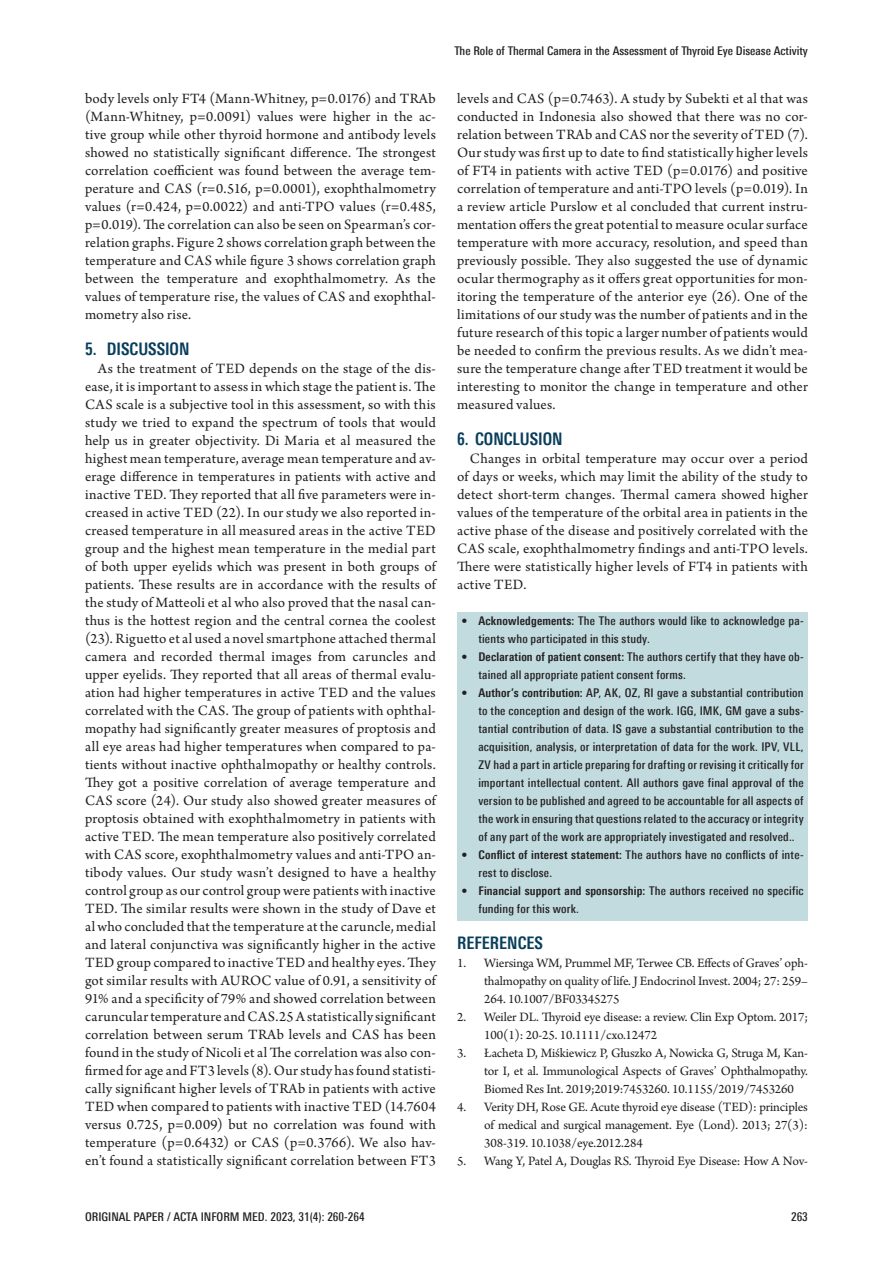
<style>
.page{position:relative;width:893px;height:1263px;background:#fff}
.page>*{position:absolute;margin:0;border:0;box-sizing:border-box;transform-origin:0 0}
.t1{font:700 condensed 17.4px "Univers Next Pro";color:#093e5b;scale:.95 1}
.t2{font:15px/18px "Arno Pro";letter-spacing:.015em;color:#231f20;text-align:justify}
.t3{font:13.5px/18px "Arno Pro";letter-spacing:-.01em;color:#231f20;text-align:justify}
.t4{font:500 condensed 12px/18px "Univers Next Pro";letter-spacing:.015em;color:#231f20}
.s1{font-weight:700}
</style>
<div class="page">
<div style="left:457px;top:612px;width:351px;height:38px;background:#c1dbdf"></div>
<div style="left:457px;top:648px;width:351px;height:38px;background:#c1dbdf"></div>
<div style="left:457px;top:684px;width:351px;height:164px;background:#c1dbdf"></div>
<div style="left:457px;top:846px;width:351px;height:38px;background:#c1dbdf"></div>
<div style="left:457px;top:882px;width:351px;height:38px;background:#c1dbdf"></div>
<p class="t2" style="left:85px;top:90px;width:352px">body levels only FT4 (Mann-Whitney, p=0.0176) and TRAb (Mann-Whitney, p=0.0091) values were higher in the ac&shy;tive group while other thyroid hormone and antibody levels showed no statistically significant difference. The strongest correlation coefficient was found between the average tem&shy;perature and CAS (r=0.516, p=0.0001), exophthalmometry values (r=0.424, p=0.0022) and anti-TPO values (r=0.485, p=0.019). The correlation can also be seen on Spearman’s cor&shy;relation graphs. Figure 2 shows correlation graph between the temperature and CAS while figure 3 shows correlation graph between the temperature and exophthalmometry. As the values of temperature rise, the values of CAS and exophthal&shy;mometry also rise.</p>
<p class="t1" style="left:85px;top:339px;width:111px">5. DISCUSSION</p>
<p class="t2" style="left:85px;top:360px;width:352px;text-indent:13px">As the treatment of TED depends on the stage of the dis&shy;ease, it is important to assess in which stage the patient is. The CAS scale is a subjective tool in this assessment, so with this study we tried to expand the spectrum of tools that would help us in greater objectivity. Di Maria et al measured the highest mean temperature, average mean temperature and av&shy;erage difference in temperatures in patients with active and inactive TED. They reported that all five parameters were in&shy;creased in active TED (22). In our study we also reported in&shy;creased temperature in all measured areas in the active TED group and the highest mean temperature in the medial part of both upper eyelids which was present in both groups of patients. These results are in accordance with the results of the study of Matteoli et al who also proved that the nasal can&shy;thus is the hottest region and the central cornea the coolest (23). Riguetto et al used a novel smartphone attached thermal camera and recorded thermal images from caruncles and upper eyelids. They reported that all areas of thermal evalu&shy;ation had higher temperatures in active TED and the values correlated with the CAS. The group of patients with ophthal&shy;mopathy had significantly greater measures of proptosis and all eye areas had higher temperatures when compared to pa&shy;tients without inactive ophthalmopathy or healthy controls.<br>They got a positive correlation of average temperature and CAS score (24). Our study also showed greater measures of proptosis obtained with exophthalmometry in patients with active TED. The mean temperature also positively correlated with CAS score, exophthalmometry values and anti-TPO an&shy;tibody values. Our study wasn’t designed to have a healthy control group as our control group were patients with inactive TED. The similar results were shown in the study of Dave et al who concluded that the temperature at the caruncle, medial and lateral conjunctiva was significantly higher in the active TED group compared to inactive TED and healthy eyes. They got similar results with AUROC value of 0.91, a sensitivity of 91% and a specificity of 79% and showed correlation between caruncular temperature and CAS.25 A statistically significant correlation between serum TRAb levels and CAS has been found in the study of Nicoli et al The correlation was also con&shy;firmed for age and FT3 levels (8). Our study has found statisti&shy;cally significant higher levels of TRAb in patients with active TED when compared to patients with inactive TED (14.7604 versus 0.725, p=0.009) but no correlation was found with temperature (p=0.6432) or CAS (p=0.3766). We also hav&shy;en’t found a statistically significant correlation between FT3</p>
<p class="t4" style="left:454px;top:42px;width:355px">The Role of Thermal Camera in the Assessment of Thyroid Eye Disease Activity</p>
<p class="t2" style="left:457px;top:90px;width:352px">levels and CAS (p=0.7463). A study by Subekti et al that was conducted in Indonesia also showed that there was no cor&shy;relation between TRAb and CAS nor the severity of TED (7).<br>Our study was first up to date to find statistically higher levels of FT4 in patients with active TED (p=0.0176) and positive correlation of temperature and anti-TPO levels (p=0.019). In a review article Purslow et al concluded that current instru&shy;mentation offers the great potential to measure ocular surface temperature with more accuracy, resolution, and speed than previously possible. They also suggested the use of dynamic ocular thermography as it offers great opportunities for mon&shy;itoring the temperature of the anterior eye (26). One of the limitations of our study was the number of patients and in the future research of this topic a larger number of patients would be needed to confirm the previous results. As we didn’t mea&shy;sure the temperature change after TED treatment it would be interesting to monitor the change in temperature and other measured values.</p>
<p class="t1" style="left:457px;top:429px;width:113px">6. CONCLUSION</p>
<p class="t2" style="left:457px;top:450px;width:352px;text-indent:13px">Changes in orbital temperature may occur over a period of days or weeks, which may limit the ability of the study to detect short-term changes. Thermal camera showed higher values of the temperature of the orbital area in patients in the active phase of the disease and positively correlated with the CAS scale, exophthalmometry findings and anti-TPO levels.<br>There were statistically higher levels of FT4 in patients with active TED.</p>
<p class="t4" style="left:478px;top:612px;width:327px;text-indent:-17px">• <span class="s1">Acknowledgements:</span> The The authors would like to acknowledge pa&shy;tients who participated in this study.</p>
<p class="t4" style="left:478px;top:648px;width:327px;text-indent:-17px">• <span class="s1">Declaration of patient consent:</span> The authors certify that they have ob&shy;tained all appropriate patient consent forms.</p>
<p class="t4" style="left:478px;top:684px;width:327px;text-align:justify;text-indent:-17px">• <span class="s1">Author’s contribution:</span> AP, AK, OZ, RI gave a substantial contribution to the conception and design of the work. IGG, IMK, GM gave a subs&shy;tantial contribution of data. IS gave a substantial contribution to the acquisition, analysis, or interpretation of data for the work. IPV, VLL, ZV had a part in article preparing for drafting or revising it critically for important intellectual content. All authors gave final approval of the version to be published and agreed to be accountable for all aspects of the work in ensuring that questions related to the accuracy or integrity of any part of the work are appropriately investigated and resolved..</p>
<p class="t4" style="left:478px;top:846px;width:327px;text-indent:-17px">• <span class="s1">Conflict of interest statement:</span> The authors have no conflicts of inte&shy;rest to disclose.</p>
<p class="t4" style="left:478px;top:882px;width:327px;text-indent:-17px">• <span class="s1">Financial support and sponsorship:</span> The authors received no specific funding for this work.</p>
<p class="t1" style="left:457px;top:933px;width:92px">REFERENCES</p>
<p class="t3" style="left:484px;top:955px;width:325px;text-indent:-27px">1. Wiersinga WM, Prummel MF, Terwee CB. Effects of Graves’ oph&shy;thalmopathy on quality of life. J Endocrinol Invest. 2004; 27: 259– 264. 10.1007/BF03345275</p>
<p class="t3" style="left:484px;top:1009px;width:325px;text-indent:-27px">2. Weiler DL. Thyroid eye disease: a review. Clin Exp Optom. 2017;<br>100(1): 20-25. 10.1111/cxo.12472</p>
<p class="t3" style="left:484px;top:1045px;width:325px;text-indent:-27px">3. Łacheta D, Miśkiewicz P, Głuszko A, Nowicka G, Struga M, Kan&shy;tor I, et al. Immunological Aspects of Graves’ Ophthalmopathy.<br>Biomed Res Int. 2019;2019:7453260. 10.1155/2019/7453260</p>
<p class="t3" style="left:484px;top:1099px;width:325px;text-indent:-27px">4. Verity DH, Rose GE. Acute thyroid eye disease (TED): principles of medical and surgical management. Eye (Lond). 2013; 27(3):<br>308-319. 10.1038/eye.2012.284</p>
<p class="t3" style="left:457px;top:1153px;width:352px">5. Wang Y, Patel A, Douglas RS. Thyroid Eye Disease: How A Nov-</p>
<p class="t4" style="left:85px;top:1207px;width:281px">ORIGINAL PAPER / ACTA INFORM MED. 2023, 31(4): 260-264</p>
<p class="t4" style="left:791px;top:1207px;width:18px">263</p>
</div>
